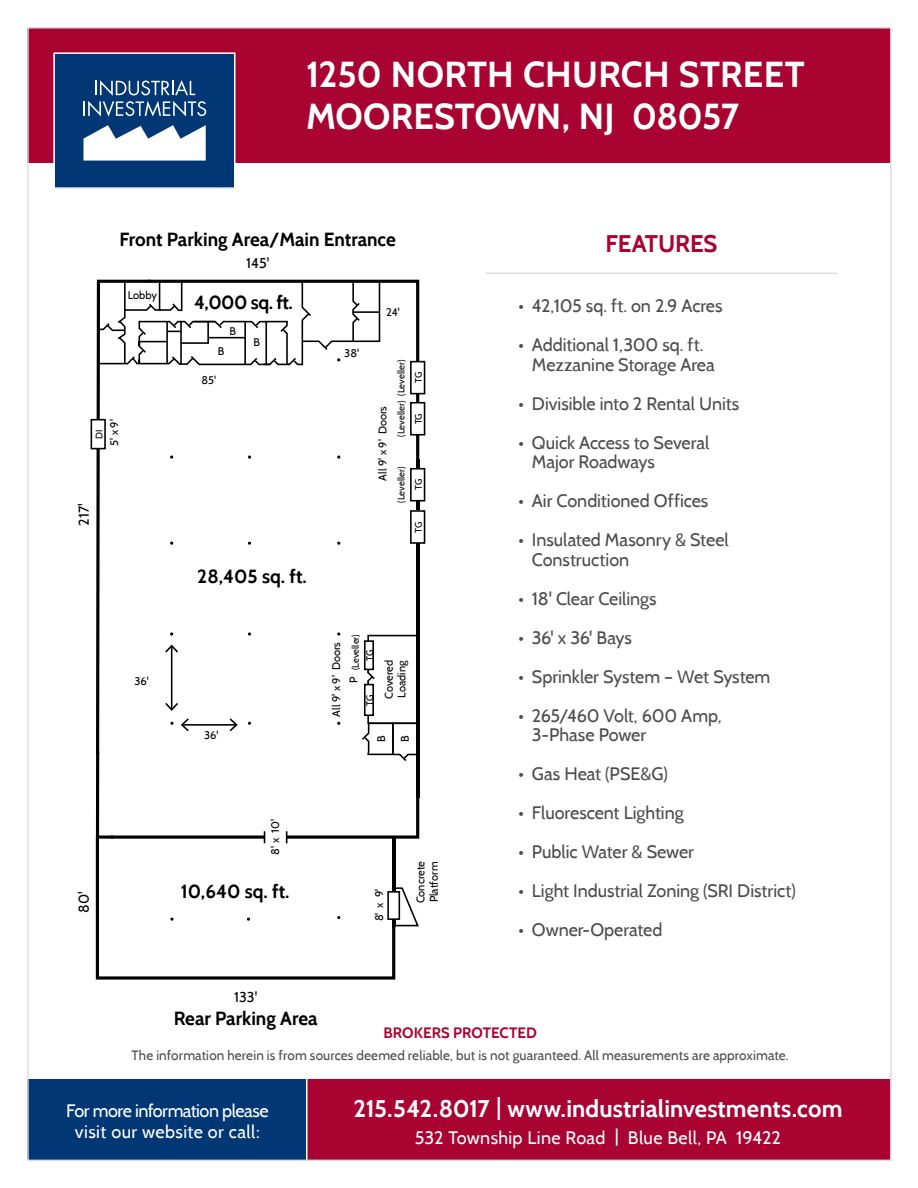
<style>
.page{position:relative;width:918px;height:1188px;background:#fff}
.page>*{position:absolute;margin:0;border:0;box-sizing:border-box;transform-origin:0 0}
.t1{font:700 36px/42px "Cabin";color:#fff}
.t2{font:700 24px "Cabin";letter-spacing:.005em;color:#fff}
.t3{font:700 24px "Cabin";letter-spacing:-.005em;color:#a90332}
.t4{font:700 18.9px "Cabin";color:#000}
.t5{font:18px/19.5px "Cabin";letter-spacing:-.005em;color:#4b4c4d}
.t6{font:18px/21.6px "Cabin";letter-spacing:-.025em;color:#fff;text-align:center}
.t7{font:18px "Cabin";letter-spacing:.01em;color:#fff}
.t8{font:700 15px "Cabin";color:#a90332}
.t9{font:14.25px "Cabin";color:#000}
.t10{font:13.5px "Cabin";letter-spacing:.01em;color:#4b4c4d}
.t11{font:11.1px/23.7px "Cabin";color:#000}
.t12{font:9.45px "Cabin";letter-spacing:-.005em;color:#000}
.s1{font-weight:400}
</style>
<div class="page">
<div style="left:410px;top:361px;width:15px;height:33px;border:2px solid #000"></div>
<div style="left:410px;top:402px;width:15px;height:34px;border:2px solid #000"></div>
<div style="left:91px;top:419px;width:15px;height:30px;border:2px solid #000"></div>
<div style="left:410px;top:468px;width:15px;height:34px;border:2px solid #000"></div>
<div style="left:410px;top:510px;width:15px;height:34px;border:2px solid #000"></div>
<svg style="left:96px;top:280px;width:324px;height:700px"></svg>
<div style="left:28px;top:28px;width:863px;height:135px;background:#a90332"></div>
<hr style="left:486px;top:273px;width:351px;height:1px;background:#dcdddf">
<div style="left:306px;top:1079px;width:585px;height:81px;background:#a90332"></div>
<div style="left:55px;top:54px;width:180px;height:134px;background:#013775"></div>
<svg style="left:84px;top:80px;width:122px;height:37px"></svg>
<svg style="left:83px;top:125px;width:123px;height:36px"></svg>
<div style="left:53px;top:52px;width:183px;height:137px;border:2px solid #fff"></div>
<div style="left:28px;top:1079px;width:278px;height:81px;background:#013775"></div>
<hr style="left:306px;top:1078px;width:2px;height:86px;background:#fff">
<p class="t1" style="left:306px;top:54px;width:500px">1250 NORTH CHURCH STREET<br>MOORESTOWN, NJ 08057</p>
<p class="t4" style="left:120px;top:228px;width:278px">Front Parking Area/Main Entrance</p>
<p class="t9" style="left:246px;top:255px;width:25px">145'</p>
<p class="t4" style="left:194px;top:290px;width:100px">4,000 sq. ft.</p>
<p class="t11" style="left:128px;top:283px;width:31px">Lobby</p>
<p class="t11" style="left:386px;top:300px;width:15px">24'</p>
<p class="t11" style="left:102px;top:446px;width:28px;rotate:-90deg">5' x 9'</p>
<p class="t12" style="left:93px;top:439px;width:11px;rotate:-90deg">DI</p>
<p class="t9" style="left:75px;top:526px;width:24px;rotate:-90deg">217'</p>
<p class="t11" style="left:134px;top:669px;width:16px">36'</p>
<p class="t9" style="left:75px;top:913px;width:23px;rotate:-90deg">80'</p>
<p class="t11" style="left:229px;top:319px;width:8px">B</p>
<p class="t11" style="left:218px;top:339px;width:8px">B</p>
<p class="t11" style="left:201px;top:368px;width:16px">85'</p>
<p class="t11" style="left:253px;top:330px;width:8px">B</p>
<p class="t4" style="left:197px;top:565px;width:111px">28,405 sq. ft.</p>
<p class="t11" style="left:204px;top:723px;width:16px">36'</p>
<p class="t11" style="left:344px;top:341px;width:16px">38'</p>
<p class="t11" style="left:371px;top:481px;width:76px;rotate:-90deg">All 9' x 9' Doors</p>
<p class="t12" style="left:395px;top:437px;width:78px;rotate:-90deg">(Leveller) (Leveller)</p>
<p class="t12" style="left:413px;top:383px;width:13px;rotate:-90deg">TG</p>
<p class="t12" style="left:413px;top:424px;width:13px;rotate:-90deg">TG</p>
<p class="t12" style="left:395px;top:503px;width:37px;rotate:-90deg">(Leveller)</p>
<p class="t12" style="left:413px;top:490px;width:13px;rotate:-90deg">TG</p>
<p class="t12" style="left:413px;top:533px;width:13px;rotate:-90deg">TG</p>
<p class="t11" style="left:324px;top:717px;width:76px;rotate:-90deg">All 9' x 9' Doors</p>
<p class="t12" style="left:350px;top:670px;width:37px;rotate:-90deg">(Leveller)</p>
<p class="t12" style="left:364px;top:661px;width:13px;rotate:-90deg">TG</p>
<p class="t12" style="left:364px;top:706px;width:13px;rotate:-90deg">TG</p>
<p class="t11" style="left:342px;top:683px;width:8px;rotate:-90deg">P</p>
<p class="t11" style="left:383px;top:699px;width:40px;line-height:12.6px;rotate:-90deg">Covered<br>Loading</p>
<p class="t11" style="left:369px;top:742px;width:8px;rotate:-90deg">B<br>B</p>
<p class="t11" style="left:263px;top:855px;width:37px;rotate:-90deg">8' x 10'</p>
<p class="t4" style="left:181px;top:880px;width:110px">10,640 sq. ft.</p>
<p class="t11" style="left:367px;top:921px;width:34px;rotate:-90deg">8' x 9'</p>
<p class="t11" style="left:414px;top:903px;width:44px;line-height:13.4px;rotate:-90deg">Concrete<br>Platform</p>
<p class="t3" style="left:605px;top:229px;width:114px">FEATURES</p>
<p class="t5" style="left:518px;top:296px;width:206px">• 42,105 sq. ft. on 2.9 Acres</p>
<p class="t5" style="left:532px;top:335px;width:184px;text-indent:-14px">• Additional 1,300 sq. ft.<br>Mezzanine Storage Area</p>
<p class="t5" style="left:518px;top:394px;width:223px">• Divisible into 2 Rental Units</p>
<p class="t5" style="left:532px;top:433px;width:179px;text-indent:-14px">• Quick Access to Several<br>Major Roadways</p>
<p class="t5" style="left:518px;top:491px;width:192px">• Air Conditioned Offices</p>
<p class="t5" style="left:532px;top:530px;width:198px;text-indent:-14px">• Insulated Masonry &amp; Steel<br>Construction</p>
<p class="t5" style="left:518px;top:589px;width:140px">• 18' Clear Ceilings</p>
<p class="t5" style="left:518px;top:628px;width:115px">• 36' x 36' Bays</p>
<p class="t5" style="left:518px;top:667px;width:254px">• Sprinkler System – Wet System</p>
<p class="t5" style="left:532px;top:706px;width:191px;text-indent:-14px">• 265/460 Volt, 600 Amp,<br>3-Phase Power</p>
<p class="t5" style="left:518px;top:764px;width:151px">• Gas Heat (PSE&amp;G)</p>
<p class="t5" style="left:518px;top:803px;width:167px">• Fluorescent Lighting</p>
<p class="t5" style="left:518px;top:842px;width:177px">• Public Water &amp; Sewer</p>
<p class="t5" style="left:518px;top:881px;width:279px">• Light Industrial Zoning (SRI District)</p>
<p class="t5" style="left:518px;top:920px;width:146px">• Owner-Operated</p>
<p class="t9" style="left:234px;top:988px;width:25px">133'</p>
<p class="t4" style="left:174px;top:1007px;width:145px">Rear Parking Area</p>
<p class="t8" style="left:383px;top:1024px;width:155px">BROKERS PROTECTED</p>
<p class="t10" style="left:132px;top:1047px;width:659px">The information herein is from sources deemed reliable, but is not guaranteed. All measurements are approximate.</p>
<p class="t6" style="left:66px;top:1100px;width:204px">For more information please visit our website or call:</p>
<p class="t2" style="left:353px;top:1094px;width:491px">215.542.8017 <span class="s1">|</span> www.industrialinvestments.com</p>
<p class="t7" style="left:415px;top:1126px;width:368px">532 Township Line Road | Blue Bell, PA 19422</p>
</div>
